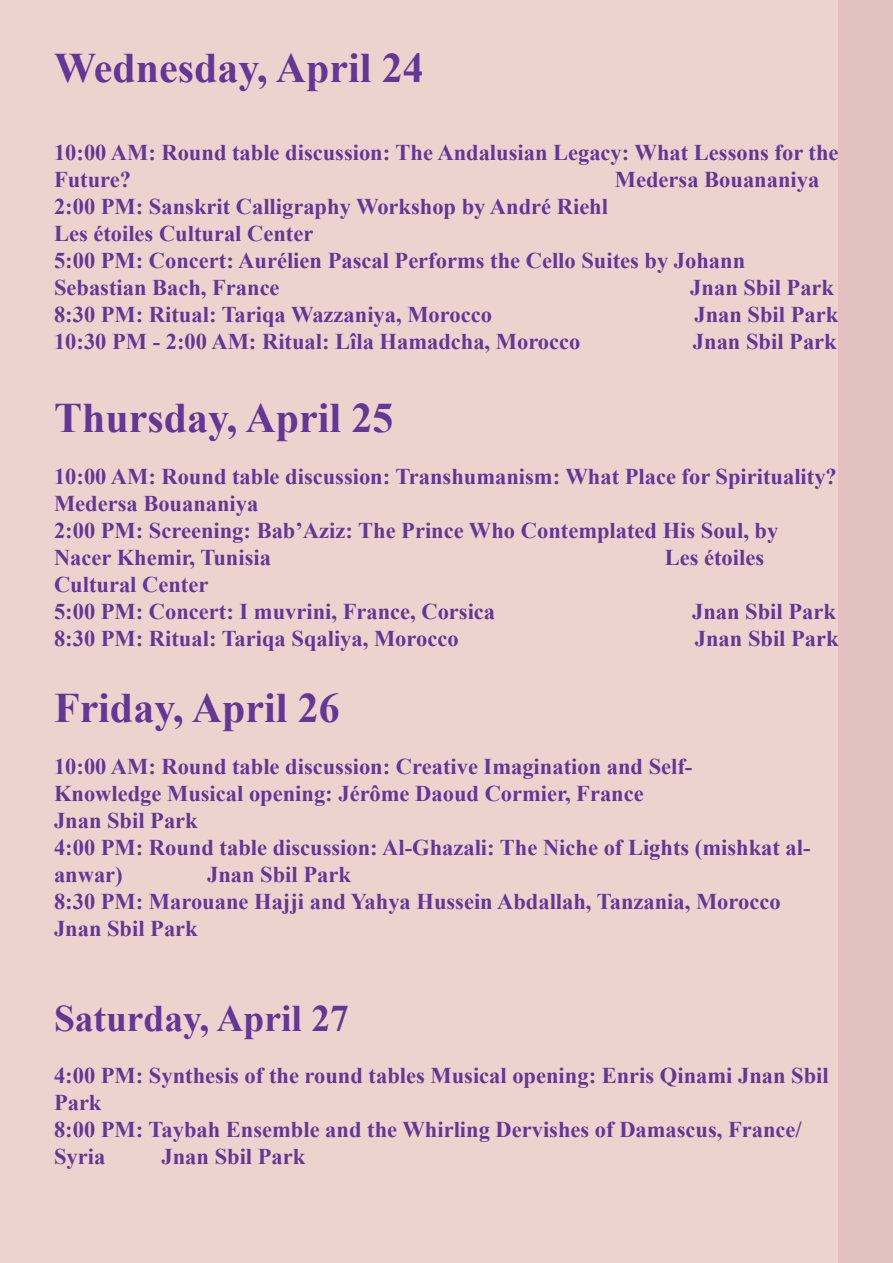
<style>
.page{position:relative;width:893px;height:1263px;background:#edd3ce}
.page>*{position:absolute;margin:0;border:0;box-sizing:border-box;transform-origin:0 0}
.Texte_d_accroche___Grand{font:700 42px "Times New Roman";color:#633796}
.Texte_d_accroche___Grand-2{font:700 37.5px "Times New Roman";color:#633796}
.Texte_d_accroche___Grand-3{font:700 22.5px/27px "Times New Roman";color:#633796}
</style>
<div class="page">
<div style="left:839px;top:0;width:54px;height:1263px;background:#e3c1c1"></div>
<p class="Texte_d_accroche___Grand" style="left:54px;top:39px;width:371px">Wednesday, April 24</p>
<p class="Texte_d_accroche___Grand-3" style="left:54px;top:138px;width:786px">10:00 AM: Round table discussion: The Andalusian Legacy: What Lessons for the<br>Future?</p>
<p class="Texte_d_accroche___Grand-3" style="left:615px;top:165px;width:206px">Medersa Bouananiya</p>
<p class="Texte_d_accroche___Grand-3" style="left:54px;top:192px;width:556px">2:00 PM: Sanskrit Calligraphy Workshop by André Riehl</p>
<p class="Texte_d_accroche___Grand-3" style="left:54px;top:219px;width:261px">Les étoiles Cultural Center</p>
<p class="Texte_d_accroche___Grand-3" style="left:54px;top:246px;width:693px">5:00 PM: Concert: Aurélien Pascal Performs the Cello Suites by Johann<br>Sebastian Bach, France</p>
<p class="Texte_d_accroche___Grand-3" style="left:690px;top:273px;width:145px">Jnan Sbil Park</p>
<p class="Texte_d_accroche___Grand-3" style="left:54px;top:300px;width:439px">8:30 PM: Ritual: Tariqa Wazzaniya, Morocco</p>
<p class="Texte_d_accroche___Grand-3" style="left:694px;top:300px;width:145px">Jnan Sbil Park</p>
<p class="Texte_d_accroche___Grand-3" style="left:54px;top:327px;width:528px">10:30 PM - 2:00 AM: Ritual: Lîla Hamadcha, Morocco</p>
<p class="Texte_d_accroche___Grand-3" style="left:693px;top:327px;width:145px">Jnan Sbil Park</p>
<p class="Texte_d_accroche___Grand" style="left:54px;top:389px;width:341px">Thursday, April 25</p>
<p class="Texte_d_accroche___Grand-3" style="left:54px;top:462px;width:784px">10:00 AM: Round table discussion: Transhumanism: What Place for Spirituality?</p>
<p class="Texte_d_accroche___Grand-3" style="left:54px;top:489px;width:206px">Medersa Bouananiya</p>
<p class="Texte_d_accroche___Grand-3" style="left:54px;top:516px;width:726px">2:00 PM: Screening: Bab’Aziz: The Prince Who Contemplated His Soul, by<br>Nacer Khemir, Tunisia</p>
<p class="Texte_d_accroche___Grand-3" style="left:665px;top:543px;width:101px">Les étoiles</p>
<p class="Texte_d_accroche___Grand-3" style="left:54px;top:570px;width:156px">Cultural Center</p>
<p class="Texte_d_accroche___Grand-3" style="left:54px;top:597px;width:443px">5:00 PM: Concert: I muvrini, France, Corsica</p>
<p class="Texte_d_accroche___Grand-3" style="left:692px;top:597px;width:145px">Jnan Sbil Park</p>
<p class="Texte_d_accroche___Grand-3" style="left:54px;top:624px;width:406px">8:30 PM: Ritual: Tariqa Sqaliya, Morocco</p>
<p class="Texte_d_accroche___Grand-3" style="left:695px;top:624px;width:145px">Jnan Sbil Park</p>
<p class="Texte_d_accroche___Grand" style="left:54px;top:678px;width:287px">Friday, April 26</p>
<p class="Texte_d_accroche___Grand-3" style="left:54px;top:752px;width:640px">10:00 AM: Round table discussion: Creative Imagination and Self-<br>Knowledge Musical opening: Jérôme Daoud Cormier, France<br>Jnan Sbil Park</p>
<p class="Texte_d_accroche___Grand-3" style="left:54px;top:833px;width:758px">4:00 PM: Round table discussion: Al-Ghazali: The Niche of Lights (mishkat al&shy;anwar)</p>
<p class="Texte_d_accroche___Grand-3" style="left:207px;top:860px;width:145px">Jnan Sbil Park</p>
<p class="Texte_d_accroche___Grand-3" style="left:54px;top:887px;width:728px">8:30 PM: Marouane Hajji and Yahya Hussein Abdallah, Tanzania, Morocco</p>
<p class="Texte_d_accroche___Grand-3" style="left:54px;top:914px;width:145px">Jnan Sbil Park</p>
<p class="Texte_d_accroche___Grand-2" style="left:54px;top:993px;width:296px">Saturday, April 27</p>
<p class="Texte_d_accroche___Grand-3" style="left:54px;top:1062px;width:776px">4:00 PM: Synthesis of the round tables Musical opening: Enris Qinami Jnan Sbil<br>Park</p>
<p class="Texte_d_accroche___Grand-3" style="left:54px;top:1116px;width:749px">8:00 PM: Taybah Ensemble and the Whirling Dervishes of Damascus, France/<br>Syria</p>
<p class="Texte_d_accroche___Grand-3" style="left:162px;top:1143px;width:145px">Jnan Sbil Park</p>
</div>
